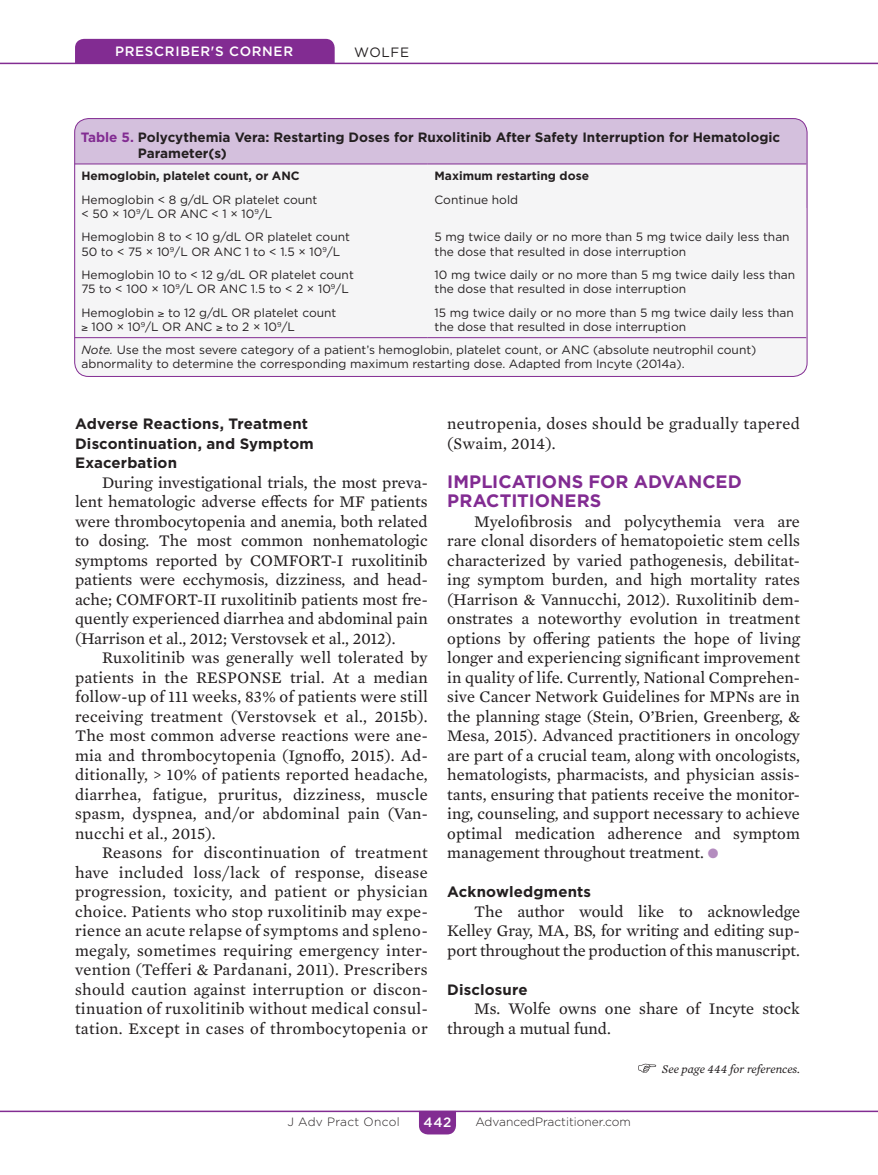
<style>
.page{position:relative;width:878px;height:1175px;background:#fff}
.page>*{position:absolute;margin:0;border:0;box-sizing:border-box;transform-origin:0 0}
.Subhead_1{font:700 18px/19.5px "Gotham";color:#822c92}
.Body_txt{font:16.5px/19.5px "Mercury Text G2";letter-spacing:.005em;color:#231f20;text-align:justify}
.Subhead_2{font:700 15px/19.5px "Gotham";letter-spacing:.01em;color:#231f20}
.Table-Title{font:700 13.5px/16.2px "Gotham";color:#231f20}
.t1{font:500 13.5px "Gotham";letter-spacing:.05em;color:#fff}
.t2{font:13.5px "Gotham";letter-spacing:.05em;color:#231f20}
.Table-Text{font:12px/14.4px "Gotham";color:#231f20}
.Table-Text-2{font:700 12px "Gotham";color:#231f20}
.t3{font:300 12px "Gotham";color:#231f20}
.t4{font:italic 12px "Mercury Text G2";color:#231f20}
.t5{font:300 12px "Gotham";letter-spacing:.025em;color:#231f20}
.s1{color:#822c92}
.s2{font-style:italic}
.s3{color:#b48cbf}
</style>
<div class="page">
<hr style="left:0;top:1110px;width:878px;height:2px;background:#822c92">
<svg style="left:419px;top:1110px;width:37px;height:24px"></svg>
<hr style="left:0;top:63px;width:878px;height:1px;background:#822c92">
<div style="left:75px;top:39px;width:259px;height:24px;background:#822c92"></div>
<svg style="left:75px;top:119px;width:732px;height:257px"></svg>
<div style="left:76px;top:165px;width:729px;height:172px;background:#f5f5f6"></div>
<hr style="left:75px;top:164px;width:353px;height:1px;background:#822c92">
<hr style="left:428px;top:164px;width:378px;height:1px;background:#822c92">
<hr style="left:75px;top:337px;width:353px;height:1px;background:#822c92">
<hr style="left:428px;top:337px;width:378px;height:1px;background:#822c92">
<div style="left:74px;top:118px;width:733px;height:259px;border:1px solid #822c92;border-radius:14px"></div>
<svg style="left:638px;top:1063px;width:18px;height:9px"></svg>
<p class="t1" style="left:115px;top:43px;width:179px">PRESCRIBER'S CORNER</p>
<p class="t2" style="left:354px;top:43px;width:56px">WOLFE</p>
<p class="Table-Title" style="left:138px;top:129px;width:644px;text-indent:-57px"><span class="s1">Table 5.</span> Polycythemia Vera: Restarting Doses for Ruxolitinib After Safety Interruption for Hematologic<br>Parameter(s)</p>
<p class="Table-Text-2" style="left:81px;top:168px;width:220px">Hemoglobin, platelet count, or ANC</p>
<p class="Table-Text-2" style="left:434px;top:168px;width:156px">Maximum restarting dose</p>
<p class="Table-Text" style="left:81px;top:192px;width:237px">Hemoglobin &lt; 8 g/dL OR platelet count</p>
<p class="Table-Text" style="left:81px;top:207px;width:192px">&lt; 50 × 10<sup>9</sup>/L OR ANC &lt; 1 × 10<sup>9</sup>/L</p>
<p class="Table-Text" style="left:434px;top:192px;width:85px">Continue hold</p>
<p class="Table-Text" style="left:81px;top:230px;width:270px">Hemoglobin 8 to &lt; 10 g/dL OR platelet count<br>50 to &lt; 75 × 10<sup>9</sup>/L OR ANC 1 to &lt; 1.5 × 10<sup>9</sup>/L</p>
<p class="Table-Text" style="left:434px;top:230px;width:356px">5 mg twice daily or no more than 5 mg twice daily less than the dose that resulted in dose interruption</p>
<p class="Table-Text" style="left:81px;top:267px;width:274px">Hemoglobin 10 to &lt; 12 g/dL OR platelet count<br>75 to &lt; 100 × 10<sup>9</sup>/L OR ANC 1.5 to &lt; 2 × 10<sup>9</sup>/L</p>
<p class="Table-Text" style="left:434px;top:267px;width:362px">10 mg twice daily or no more than 5 mg twice daily less than the dose that resulted in dose interruption</p>
<p class="Table-Text" style="left:81px;top:305px;width:256px">Hemoglobin ≥ to 12 g/dL OR platelet count ≥ 100 × 10<sup>9</sup>/L OR ANC ≥ to 2 × 10<sup>9</sup>/L</p>
<p class="Table-Text" style="left:434px;top:305px;width:361px">15 mg twice daily or no more than 5 mg twice daily less than the dose that resulted in dose interruption</p>
<p class="Table-Text" style="left:81px;top:342px;width:676px"><span class="s2">Note.</span> Use the most severe category of a patient’s hemoglobin, platelet count, or ANC (absolute neutrophil count) abnormality to determine the corresponding maximum restarting dose. Adapted from Incyte (2014a).</p>
<p class="Subhead_2" style="left:75px;top:414px;width:240px">Adverse Reactions, Treatment<br>Discontinuation, and Symptom<br>Exacerbation</p>
<p class="Body_txt" style="left:75px;top:471px;width:354px;text-indent:27px">During investigational trials, the most preva&shy;lent hematologic adverse effects for MF patients were thrombocytopenia and anemia, both related to dosing. The most common nonhematologic symptoms reported by COMFORT-I ruxolitinib patients were ecchymosis, dizziness, and head&shy;ache; COMFORT-II ruxolitinib patients most fre&shy;quently experienced diarrhea and abdominal pain (Harrison et al., 2012; Verstovsek et al., 2012).</p>
<p class="Body_txt" style="left:75px;top:647px;width:354px;text-indent:27px">Ruxolitinib was generally well tolerated by patients in the RESPONSE trial. At a median follow-up of 111 weeks, 83% of patients were still receiving treatment (Verstovsek et al., 2015b).<br>The most common adverse reactions were ane&shy;mia and thrombocytopenia (Ignoffo, 2015). Ad&shy;ditionally, &gt; 10% of patients reported headache, diarrhea, fatigue, pruritus, dizziness, muscle spasm, dyspnea, and/or abdominal pain (Van&shy;nucchi et al., 2015).</p>
<p class="Body_txt" style="left:75px;top:842px;width:354px;text-indent:27px">Reasons for discontinuation of treatment have included loss/lack of response, disease progression, toxicity, and patient or physician choice. Patients who stop ruxolitinib may expe&shy;rience an acute relapse of symptoms and spleno&shy;megaly, sometimes requiring emergency inter&shy;vention (Tefferi &amp; Pardanani, 2011). Prescribers should caution against interruption or discon&shy;tinuation of ruxolitinib without medical consul&shy;tation. Except in cases of thrombocytopenia or</p>
<p class="Body_txt" style="left:447px;top:413px;width:354px">neutropenia, doses should be gradually tapered (Swaim, 2014).</p>
<p class="Subhead_1" style="left:447px;top:471px;width:296px">IMPLICATIONS FOR ADVANCED<br>PRACTITIONERS</p>
<p class="Body_txt" style="left:447px;top:510px;width:354px;text-indent:27px">Myelofibrosis and polycythemia vera are rare clonal disorders of hematopoietic stem cells characterized by varied pathogenesis, debilitat&shy;ing symptom burden, and high mortality rates (Harrison &amp; Vannucchi, 2012). Ruxolitinib dem&shy;onstrates a noteworthy evolution in treatment options by offering patients the hope of living longer and experiencing significant improvement in quality of life. Currently, National Comprehen&shy;sive Cancer Network Guidelines for MPNs are in the planning stage (Stein, O’Brien, Greenberg, &amp; Mesa, 2015). Advanced practitioners in oncology are part of a crucial team, along with oncologists, hematologists, pharmacists, and physician assis&shy;tants, ensuring that patients receive the monitor&shy;ing, counseling, and support necessary to achieve optimal medication adherence and symptom management throughout treatment. <span class="s3">●</span></p>
<p class="Subhead_2" style="left:447px;top:882px;width:145px">Acknowledgments</p>
<p class="Body_txt" style="left:447px;top:900px;width:354px;text-indent:27px">The author would like to acknowledge Kelley Gray, MA, BS, for writing and editing sup&shy;port throughout the production of this manuscript.</p>
<p class="Subhead_2" style="left:447px;top:979px;width:82px">Disclosure</p>
<p class="Body_txt" style="left:447px;top:998px;width:354px;text-indent:27px">Ms. Wolfe owns one share of Incyte stock through a mutual fund.</p>
<p class="t4" style="left:662px;top:1060px;width:139px">See page 444 for references.</p>
<p class="t5" style="left:287px;top:1114px;width:114px">J Adv Pract Oncol</p>
<p class="t1" style="left:423px;top:1113px;width:30px">442</p>
<p class="t3" style="left:475px;top:1114px;width:157px">AdvancedPractitioner.com</p>
</div>
